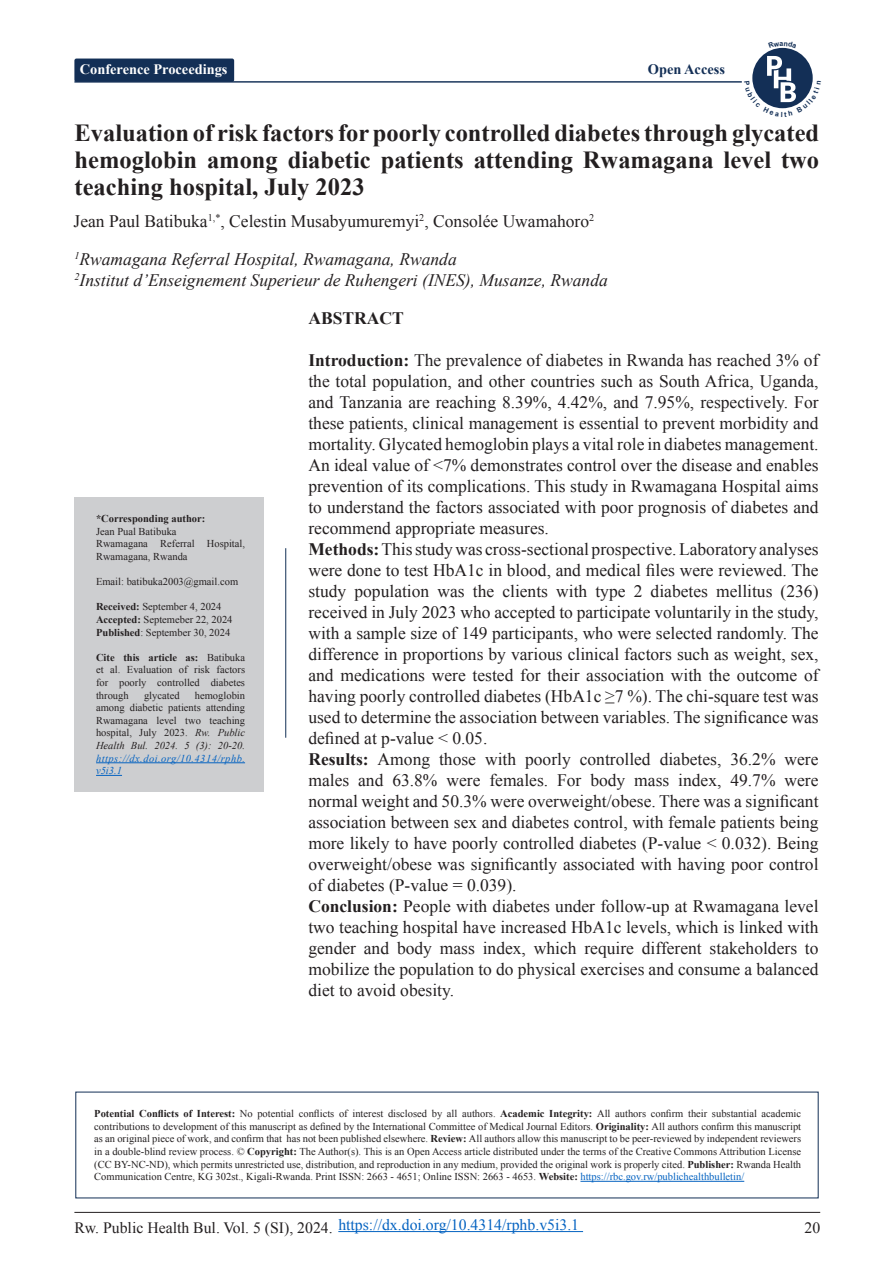
<style>
.page{position:relative;width:893px;height:1275px;background:#fff}
.page>*{position:absolute;margin:0;border:0;box-sizing:border-box;transform-origin:0 0}
.t1{font:700 24.5px/27.3px "Times New Roman";color:#231f20;text-align:justify}
.t2{font:17.5px/21px "Times New Roman";color:#231f20;text-align:justify}
.t3{font:italic 17.5px "Times New Roman";color:#231f20}
.t4{font:700 17.5px "Times New Roman";color:#231f20}
.t5{font:15.75px "Times New Roman";color:#0563c1}
.t6{font:15.75px "Times New Roman";color:#231f20}
.t7{font:700 14.35px "Times New Roman";color:#fff}
.t8{font:700 14.35px "Times New Roman";color:#132f56}
.t9{font:10.5px/12.6px "Times New Roman";color:#231f20;text-align:justify}
.t10{font:700 10.5px "Times New Roman";color:#231f20}
.s1{font-weight:700}
.s2{font-style:italic}
.s3{font-style:italic;color:#0563c1}
.s4{color:#0563c1}
</style>
<div class="page">
<hr style="left:74px;top:1212px;width:746px;height:1px;background:#231f20">
<hr style="left:74px;top:81px;width:668px;height:2px;background:#132f56">
<div style="left:752px;top:48px;width:61px;height:60px;background:#132f56;border-radius:50%"></div>
<hr style="left:285px;top:548px;width:1px;height:190px;background:#122f55">
<hr style="left:580px;top:1181px;width:164px;height:1px;background:#0563c1">
<div style="left:74px;top:59px;width:160px;height:23px;background:#132f56;border-radius:2px"></div>
<div style="left:74px;top:498px;width:190px;height:294px;background:#cdced0"></div>
<hr style="left:96px;top:762px;width:149px;height:1px;background:#0563c1">
<svg style="left:96px;top:775px;width:26px;height:1px"></svg>
<hr style="left:338px;top:1231px;width:245px;height:1px;background:#0563c1">
<svg style="left:752px;top:56px;width:61px;height:53px"></svg>
<p class="t7" style="left:80px;top:59px;width:149px">Conference Proceedings</p>
<p class="t8" style="left:648px;top:59px;width:79px">Open Access</p>
<p class="t1" style="left:75px;top:118px;width:746px">Evaluation of risk factors for poorly controlled diabetes through glycated hemoglobin among diabetic patients attending Rwamagana level two teaching hospital, July 2023</p>
<p class="t2" style="left:74px;top:210px;width:522px">Jean Paul Batibuka<sup>1,*</sup>, Celestin Musabyumuremyi<sup>2</sup>, Consolée Uwamahoro<sup>2</sup></p>
<p class="t3" style="left:74px;top:247px;width:384px"><sup>1</sup>Rwamagana Referral Hospital, Rwamagana, Rwanda</p>
<p class="t3" style="left:74px;top:268px;width:535px"><sup>2</sup>Institut d’Enseignement Superieur de Ruhengeri (INES), Musanze, Rwanda</p>
<p class="t10" style="left:96px;top:511px;width:111px">*Corresponding author:</p>
<p class="t9" style="left:96px;top:525px;width:82px">Jean Pual Batibuka</p>
<p class="t9" style="left:96px;top:537px;width:150px">Rwamagana Referral Hospital,<br>Rwamagana, Rwanda</p>
<p class="t9" style="left:96px;top:575px;width:144px">Email: batibuka2003@gmail.com</p>
<p class="t9" style="left:96px;top:600px;width:127px"><span class="s1">Received:</span> September 4, 2024</p>
<p class="t9" style="left:96px;top:613px;width:138px"><span class="s1">Accepted:</span> Septemeber 22, 2024</p>
<p class="t9" style="left:96px;top:626px;width:136px"><span class="s1">Published</span>: September 30, 2024</p>
<p class="t9" style="left:96px;top:651px;width:150px"><span class="s1">Cite this article as:</span> Batibuka et al. Evaluation of risk factors for poorly controlled diabetes through</p>
<p class="t9" style="left:96px;top:689px;width:150px;text-indent:99px">hemoglobin among diabetic patients attending Rwamagana level two teaching hospital, July 2023. <span class="s2">Rw. Public Health Bul. 2024. 5 (3): 20-20. </span><span class="s3">https://dx.doi.org/10.4314/rphb. v5i3.1</span></p>
<p class="t9" style="left:144px;top:689px;width:37px">glycated</p>
<p class="t4" style="left:308px;top:306px;width:97px">ABSTRACT</p>
<p class="t2" style="left:308px;top:350px;width:512px"><span class="s1">Introduction:</span> The prevalence of diabetes in Rwanda has reached 3% of the total population, and other countries such as South Africa, Uganda, and Tanzania are reaching 8.39%, 4.42%, and 7.95%, respectively. For these patients, clinical management is essential to prevent morbidity and mortality. Glycated hemoglobin plays a vital role in diabetes management.<br>An ideal value of &lt;7% demonstrates control over the disease and enables prevention of its complications. This study in Rwamagana Hospital aims to understand the factors associated with poor prognosis of diabetes and recommend appropriate measures.</p>
<p class="t2" style="left:308px;top:539px;width:512px"><span class="s1">Methods:</span> This study was cross-sectional prospective. Laboratory analyses were done to test HbA1c in blood, and medical files were reviewed. The study population was the clients with type 2 diabetes mellitus (236) received in July 2023 who accepted to participate voluntarily in the study, with a sample size of 149 participants, who were selected randomly. The difference in proportions by various clinical factors such as weight, sex, and medications were tested for their association with the outcome of having poorly controlled diabetes (HbA1c ≥7 %). The chi-square test was used to determine the association between variables. The significance was defined at p-value &lt; 0.05.</p>
<p class="t2" style="left:308px;top:749px;width:512px"><span class="s1">Results:</span> Among those with poorly controlled diabetes, 36.2% were males and 63.8% were females. For body mass index, 49.7% were normal weight and 50.3% were overweight/obese. There was a significant association between sex and diabetes control, with female patients being more likely to have poorly controlled diabetes (P-value &lt; 0.032). Being overweight/obese was significantly associated with having poor control of diabetes (P-value = 0.039).</p>
<p class="t2" style="left:308px;top:896px;width:512px"><span class="s1">Conclusion:</span> People with diabetes under follow-up at Rwamagana level two teaching hospital have increased HbA1c levels, which is linked with gender and body mass index, which require different stakeholders to mobilize the population to do physical exercises and consume a balanced diet to avoid obesity.</p>
<p class="t9" style="left:94px;top:1107px;width:708px"><span class="s1">Potential Conflicts of Interest:</span> No potential conflicts of interest disclosed by all authors. <span class="s1">Academic Integrity:</span> All authors confirm their substantial academic contributions to development of this manuscript as defined by the International Committee of Medical Journal Editors. <span class="s1">Originality:</span> All authors confirm this manuscript as an original piece of work, and confirm that has not been published elsewhere. <span class="s1">Review:</span> All authors allow this manuscript to be peer-reviewed by independent reviewers in a double-blind review process. © <span class="s1">Copyright:</span> The Author(s). This is an Open Access article distributed under the terms of the Creative Commons Attribution License (CC BY-NC-ND), which permits unrestricted use, distribution, and reproduction in any medium, provided the original work is properly cited. <span class="s1">Publisher:</span> Rwanda Health Communication Centre, KG 302st., Kigali-Rwanda. Print ISSN: 2663 - 4651; Online ISSN: 2663 - 4653. <span class="s1">Website:</span> <span class="s4">https://rbc.gov.rw/publichealthbulletin/</span></p>
<p class="t5" style="left:338px;top:1214px;width:242px">https://dx.doi.org/10.4314/rphb.v5i3.1</p>
<p class="t6" style="left:74px;top:1217px;width:260px">Rw. Public Health Bul. Vol. 5 (SI), 2024.</p>
<p class="t6" style="left:804px;top:1217px;width:17px">20</p>
</div>
